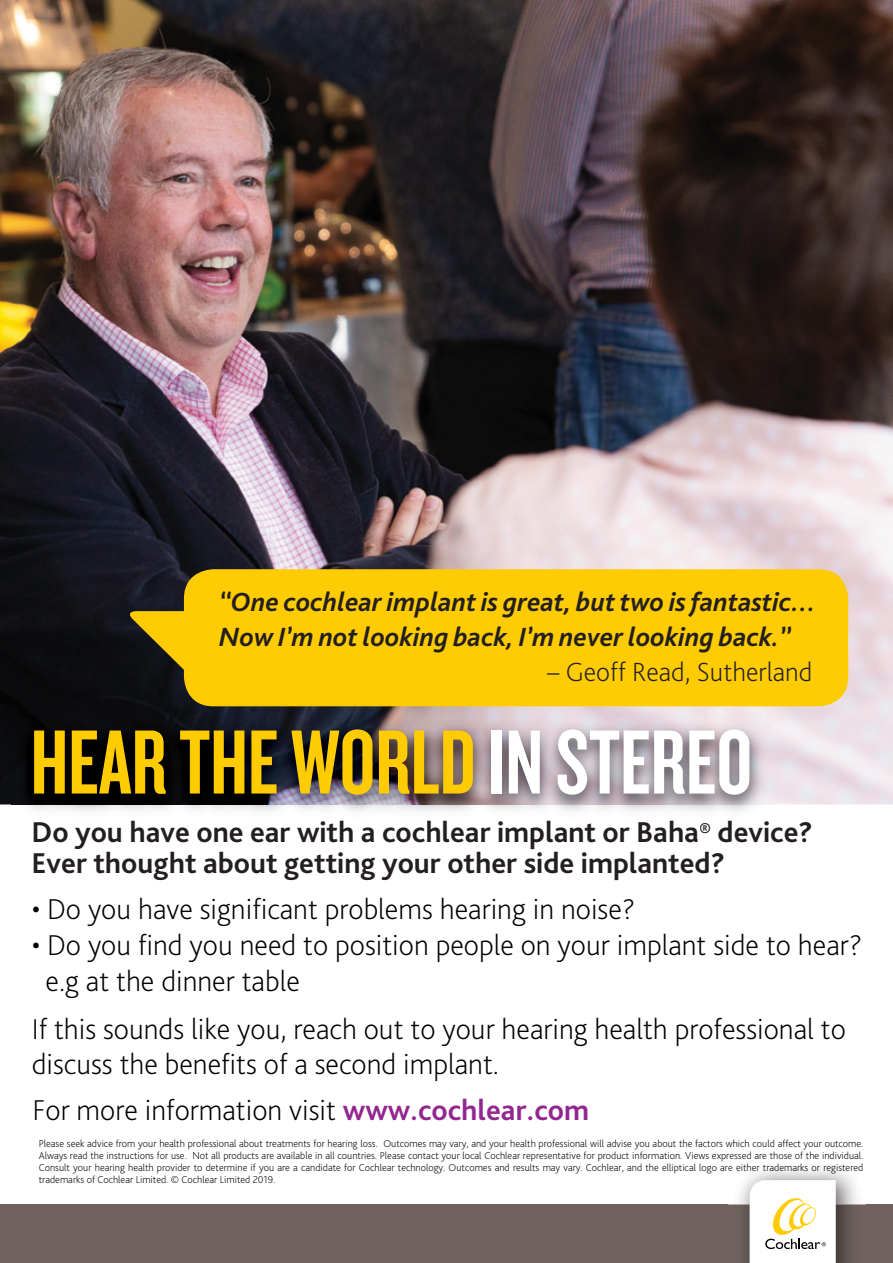
<style>
.page{position:relative;width:893px;height:1263px;background:#fff}
.page>*{position:absolute;margin:0;border:0;box-sizing:border-box;transform-origin:0 0}
.t1{font:94.65px "Knockout HTF48 Featherweight";color:#ffcc04}
.t2{font:200 30px/35.8px "Bliss Pro";color:#010101}
.t3{font:700 30px/30.9px "Bliss Pro";color:#231f20}
.t4{font:italic 700 27.6px/34.8px "Bliss Pro";color:#231f20}
.t5{font:200 27.6px "Bliss Pro";color:#231f20}
.t6{font:200 10.5px/12px "Bliss Pro";color:#010101;text-align:justify}
.s1{color:#fff}
.s2{font-size:21px}
.s3{font-weight:700;color:#92278f}
</style>
<div class="page">
<img style="left:0;top:0;width:893px;height:804px">
<div style="left:0;top:1205px;width:893px;height:58px;background:#6f625f"></div>
<img style="left:728px;top:1169px;width:138px;height:94px">
<svg style="left:750px;top:1180px;width:86px;height:83px"></svg>
<img style="left:11px;top:702px;width:761px;height:110px">
<div style="left:184px;top:569px;width:664px;height:137px;background:#ffcc04;border-radius:29px"></div>
<svg style="left:125px;top:611px;width:61px;height:77px;background:#6f5b0f"></svg>
<p class="t4" style="left:219px;top:584px;width:598px">“One cochlear implant is great, but two is fantastic…<br>Now I’m not looking back, I’m never looking back.”</p>
<p class="t5" style="left:547px;top:654px;width:267px">– Geoff Read, Sutherland</p>
<p class="t1" style="left:31px;top:715px;width:723px">HEAR THE WORLD<span class="s1">IN STEREO</span></p>
<p class="t3" style="left:32px;top:815px;width:783px">Do you have one ear with a cochlear implant or Baha<span class="s2">®</span> device?<br>Ever thought about getting your other side implanted?</p>
<p class="t2" style="left:32px;top:890px;width:605px">• Do you have significant problems hearing in noise?</p>
<p class="t2" style="left:46px;top:926px;width:818px;text-indent:-14px">• Do you find you need to position people on your implant side to hear? e.g at the dinner table</p>
<p class="t2" style="left:32px;top:1010px;width:816px">If this sounds like you, reach out to your hearing health professional to discuss the benefits of a second implant.</p>
<p class="t2" style="left:33px;top:1092px;width:558px">For more information visit <span class="s3">www.cochlear.com</span></p>
<p class="t6" style="left:39px;top:1137px;width:826px">Please seek advice from your health professional about treatments for hearing loss. Outcomes may vary, and your health professional will advise you about the factors which could affect your outcome.<br>Always read the instructions for use. Not all products are available in all countries. Please contact your local Cochlear representative for product information. Views expressed are those of the individual.<br>Consult your hearing health provider to determine if you are a candidate for Cochlear technology. Outcomes and results may vary. Cochlear, and the elliptical logo are either trademarks or registered trademarks of Cochlear Limited. © Cochlear Limited 2019.</p>
</div>
